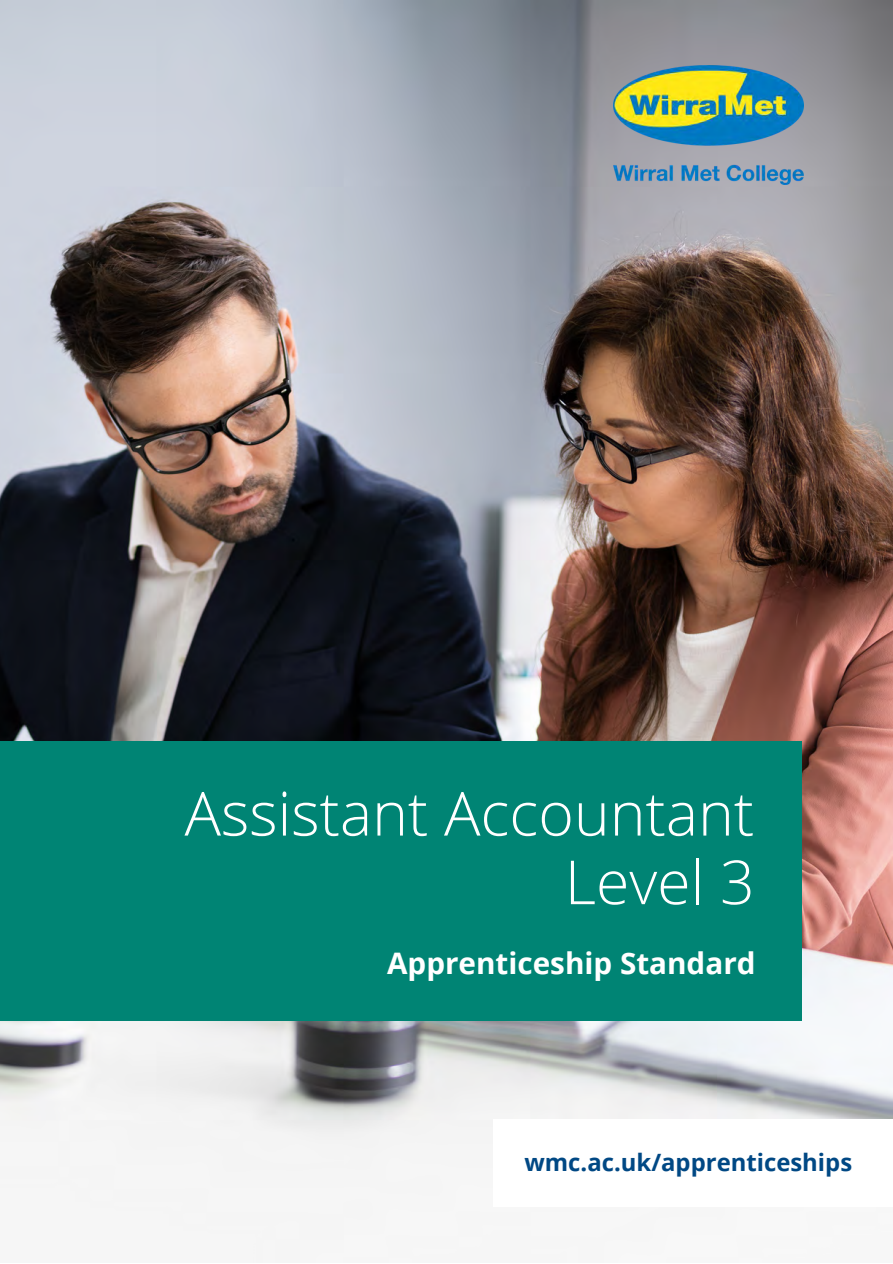
<style>
.page{position:relative;width:893px;height:1264px;background:#fff}
.page>*{position:absolute;margin:0;border:0;box-sizing:border-box;transform-origin:0 0}
.t1{font:300 60.75px/68.6px "Open Sans";color:#fff;text-align:right}
.t2{font:700 29.7px "Open Sans";color:#fff}
.t3{font:700 23.85px "Open Sans";color:#004884}
</style>
<div class="page">
<img style="left:0;top:0;width:892px;height:1172px">
<div style="left:0;top:741px;width:801px;height:279px;background:#008474"></div>
<div style="left:493px;top:1118px;width:399px;height:87px;background:#fff"></div>
<img style="left:613px;top:65px;width:190px;height:119px">
<p class="t1" style="left:184px;top:777px;width:571px">Assistant Accountant<br>Level 3</p>
<p class="t2" style="left:387px;top:942px;width:370px">Apprenticeship Standard</p>
<p class="t3" style="left:524px;top:1145px;width:329px">wmc.ac.uk/apprenticeships</p>
</div>
